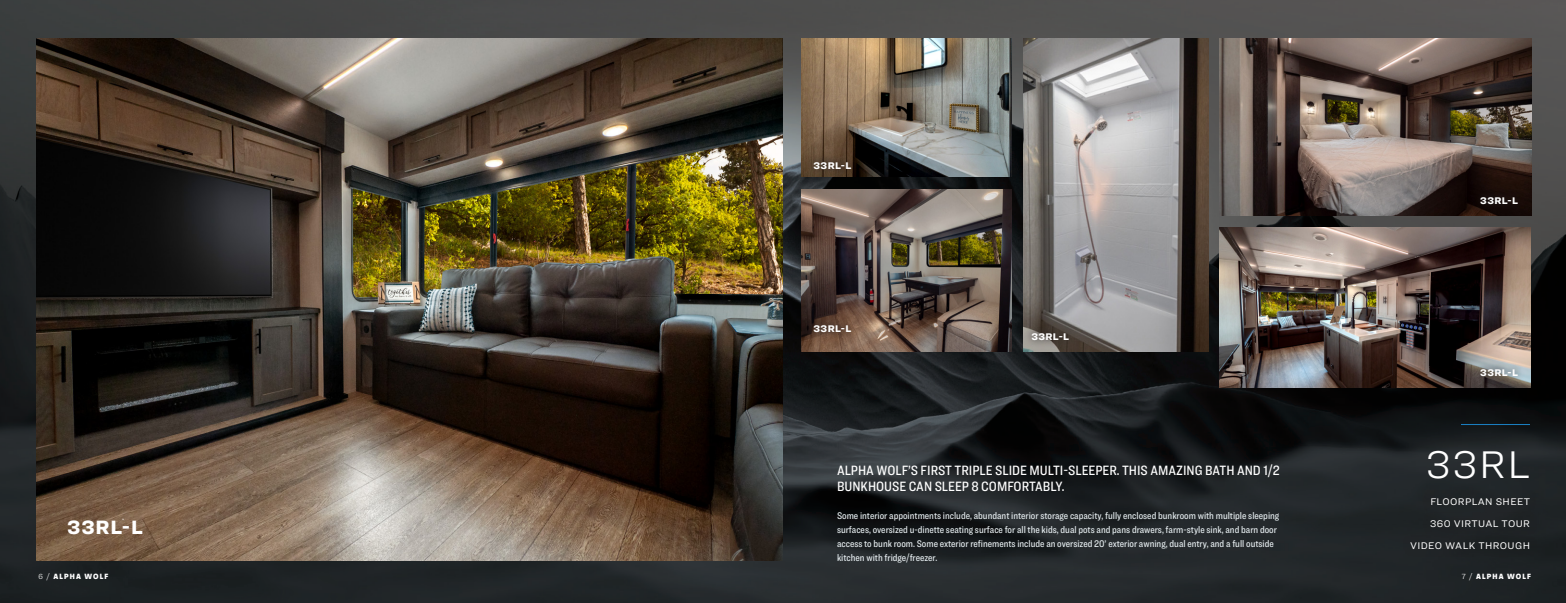
<style>
.page{position:relative;width:1566px;height:603px;background:#fff}
.page>*{position:absolute;margin:0;border:0;box-sizing:border-box;transform-origin:0 0}
.t1{font:300 40px "Ringside";color:#fff}
.t2{font:900 20px "Ringside";color:#fff}
.t3{font:500 14px/16px "Ringside Condensed";color:#fff}
.t4{font:500 10px/14px "Ringside Condensed";color:#e7eef1}
.t5{font:10px "Ringside";letter-spacing:.04em;color:#fff}
.t6{font:900 10px "Ringside";letter-spacing:.04em;color:#fff}
.t7{font:900 8px "Macklin Sans";letter-spacing:.14em;color:#fff}
.s1{font-weight:300}
</style>
<div class="page">
<img style="left:0;top:0;width:1566px;height:603px">
<img style="left:36px;top:39px;width:747px;height:521px">
<img style="left:801px;top:189px;width:211px;height:162px">
<img style="left:1023px;top:39px;width:185px;height:312px">
<img style="left:1219px;top:228px;width:312px;height:159px">
<img style="left:801px;top:39px;width:211px;height:138px">
<img style="left:1220px;top:39px;width:311px;height:177px">
<svg style="left:806px;top:154px;width:52px;height:23px"></svg>
<svg style="left:806px;top:317px;width:52px;height:23px"></svg>
<div style="left:1473px;top:189px;width:52px;height:23px;background:#170b08"></div>
<svg style="left:1473px;top:361px;width:52px;height:22px"></svg>
<svg style="left:1024px;top:325px;width:52px;height:23px"></svg>
<div style="left:1423px;top:512px;width:114px;height:23px;background:#231f20"></div>
<div style="left:1423px;top:490px;width:114px;height:23px;background:#212427"></div>
<div style="left:1403px;top:534px;width:134px;height:23px;background:#231f20"></div>
<hr style="left:1461px;top:424px;width:69px;height:1px;background:#1b82c5">
<p class="t2" style="left:67px;top:513px;width:77px">33RL-L</p>
<p class="t6" style="left:814px;top:158px;width:39px">33RL-L</p>
<p class="t6" style="left:814px;top:321px;width:39px">33RL-L</p>
<p class="t6" style="left:1031px;top:329px;width:39px">33RL-L</p>
<p class="t3" style="left:837px;top:462px;width:444px">ALPHA WOLF’S FIRST TRIPLE SLIDE MULTI-SLEEPER. THIS AMAZING BATH AND 1/2<br>BUNKHOUSE CAN SLEEP 8 COMFORTABLY.</p>
<p class="t4" style="left:837px;top:508px;width:444px">Some interior appointments include, abundant interior storage capacity, fully enclosed bunkroom with multiple sleeping surfaces, oversized u-dinette seating surface for all the kids, dual pots and pans drawers, farm-style sink, and barn door access to bunk room. Some exterior refinements include an oversized 20’ exterior awning, dual entry, and a full outside kitchen with fridge/freezer.</p>
<p class="t6" style="left:1480px;top:193px;width:39px">33RL-L</p>
<p class="t6" style="left:1480px;top:365px;width:39px">33RL-L</p>
<p class="t1" style="left:1426px;top:436px;width:106px">33RL</p>
<p class="t5" style="left:1430px;top:494px;width:101px">FLOORPLAN SHEET</p>
<p class="t5" style="left:1410px;top:539px;width:121px">VIDEO WALK THROUGH</p>
<p class="t5" style="left:1430px;top:517px;width:101px">360 VIRTUAL TOUR</p>
<p class="t7" style="left:38px;top:572px;width:71px"><span class="s1">6 /</span> ALPHA WOLF</p>
<p class="t7" style="left:1462px;top:572px;width:71px"><span class="s1">7 /</span> ALPHA WOLF</p>
</div>
